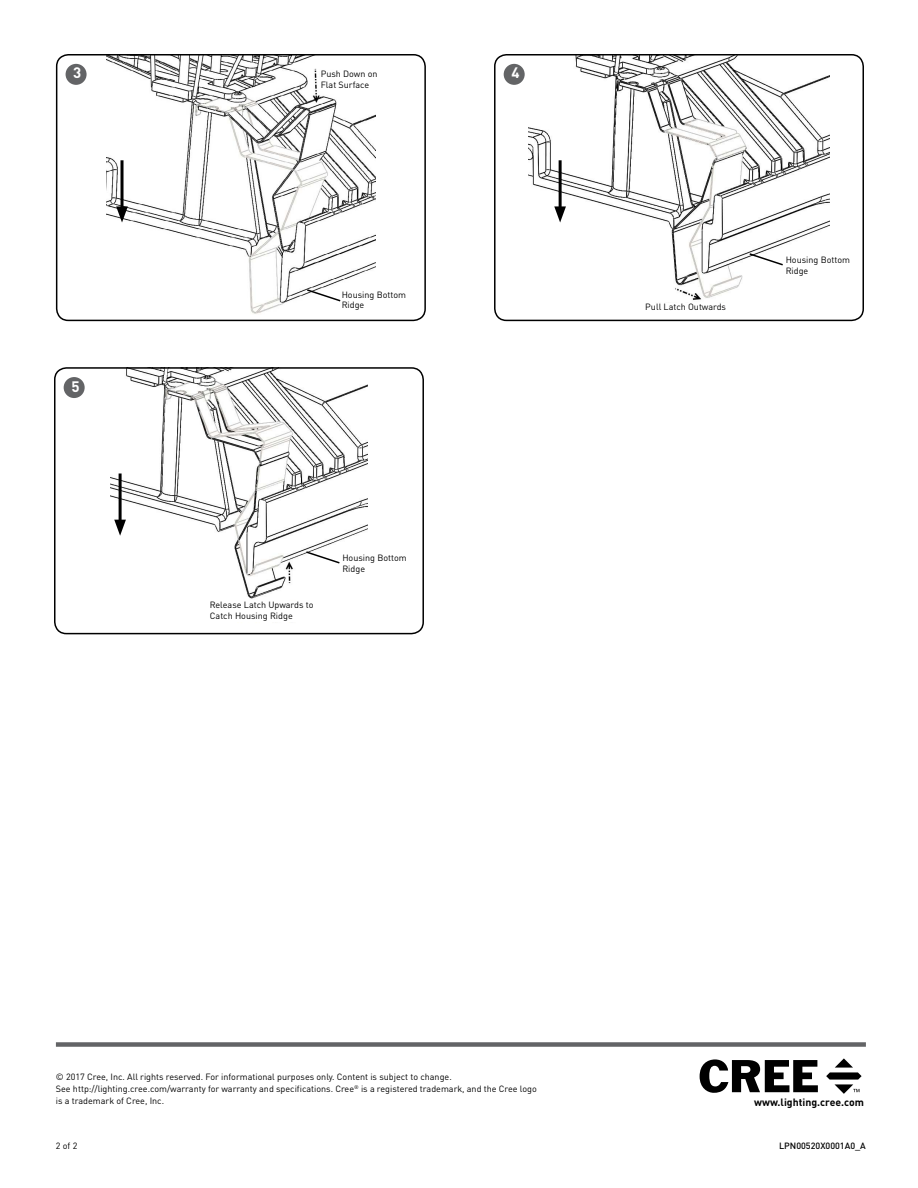
<style>
.page{position:relative;width:918px;height:1188px;background:#fff}
.page>*{position:absolute;margin:0;border:0;box-sizing:border-box;transform-origin:0 0}
.t1{font:700 15px "DINOT";color:#fff}
.t2{font:700 10.5px "DINOT";color:#000}
.t3{font:9px/10.8px "DINOT";color:#000}
.t4{font:500 9px "DINOT";color:#000}
</style>
<div class="page">
<div style="left:56px;top:1042px;width:810px;height:5px;background:#636466"></div>
<svg style="left:700px;top:1059px;width:118px;height:34px"></svg>
<svg style="left:826px;top:1058px;width:36px;height:36px"></svg>
<img style="left:106px;top:57px;width:270px;height:257px">
<div style="left:56px;top:54px;width:370px;height:267px;border:2px solid #000;border-radius:12px"></div>
<div style="left:66px;top:64px;width:21px;height:21px;background:#636466;border-radius:50%"></div>
<hr style="left:121px;top:160px;width:3px;height:52px;background:#000">
<svg style="left:116px;top:206px;width:12px;height:17px"></svg>
<img style="left:529px;top:57px;width:300px;height:246px">
<div style="left:494px;top:54px;width:370px;height:267px;border:2px solid #000;border-radius:12px"></div>
<div style="left:504px;top:64px;width:21px;height:21px;background:#636466;border-radius:50%"></div>
<hr style="left:559px;top:160px;width:3px;height:52px;background:#000">
<svg style="left:554px;top:206px;width:12px;height:17px"></svg>
<img style="left:110px;top:370px;width:258px;height:229px">
<div style="left:54px;top:367px;width:370px;height:267px;border:2px solid #000;border-radius:12px"></div>
<div style="left:64px;top:377px;width:21px;height:21px;background:#636466;border-radius:50%"></div>
<hr style="left:119px;top:474px;width:3px;height:51px;background:#000">
<svg style="left:114px;top:520px;width:12px;height:16px"></svg>
<div style="left:321px;top:70px;width:72px;height:21px;background:#fff"></div>
<div style="left:342px;top:291px;width:72px;height:21px;background:#fff"></div>
<svg style="left:305px;top:288px;width:37px;height:15px"></svg>
<div style="left:342px;top:554px;width:73px;height:21px;background:#fff"></div>
<svg style="left:305px;top:550px;width:36px;height:15px"></svg>
<div style="left:786px;top:256px;width:72px;height:21px;background:#fff"></div>
<svg style="left:748px;top:252px;width:37px;height:15px"></svg>
<h1 class="t1" style="left:73px;top:63px;width:10px">3</h1>
<h1 class="t1" style="left:511px;top:63px;width:10px">4</h1>
<p class="t3" style="left:321px;top:68px;width:58px">Push Down on<br>Flat Surface</p>
<h1 class="t1" style="left:71px;top:376px;width:10px">5</h1>
<p class="t3" style="left:342px;top:289px;width:66px">Housing Bottom<br>Ridge</p>
<p class="t3" style="left:210px;top:599px;width:105px">Release Latch Upwards to<br>Catch Housing Ridge</p>
<p class="t3" style="left:342px;top:552px;width:66px">Housing Bottom<br>Ridge</p>
<p class="t3" style="left:645px;top:302px;width:82px">Pull Latch Outwards</p>
<p class="t3" style="left:786px;top:254px;width:66px">Housing Bottom<br>Ridge</p>
<p class="t3" style="left:56px;top:1071px;width:483px;line-height:12px">© 2017 Cree, Inc. All rights reserved. For informational purposes only. Content is subject to change.<br>See http://lighting.cree.com/warranty for warranty and specifications. Cree<sup>®</sup> is a registered trademark, and the Cree logo is a trademark of Cree, Inc.</p>
<p class="t2" style="left:754px;top:1096px;width:111px">www.lighting.cree.com</p>
<p class="t3" style="left:56px;top:1140px;width:23px">2 of 2</p>
<p class="t4" style="left:779px;top:1140px;width:88px">LPN00520X0001A0_A</p>
</div>
